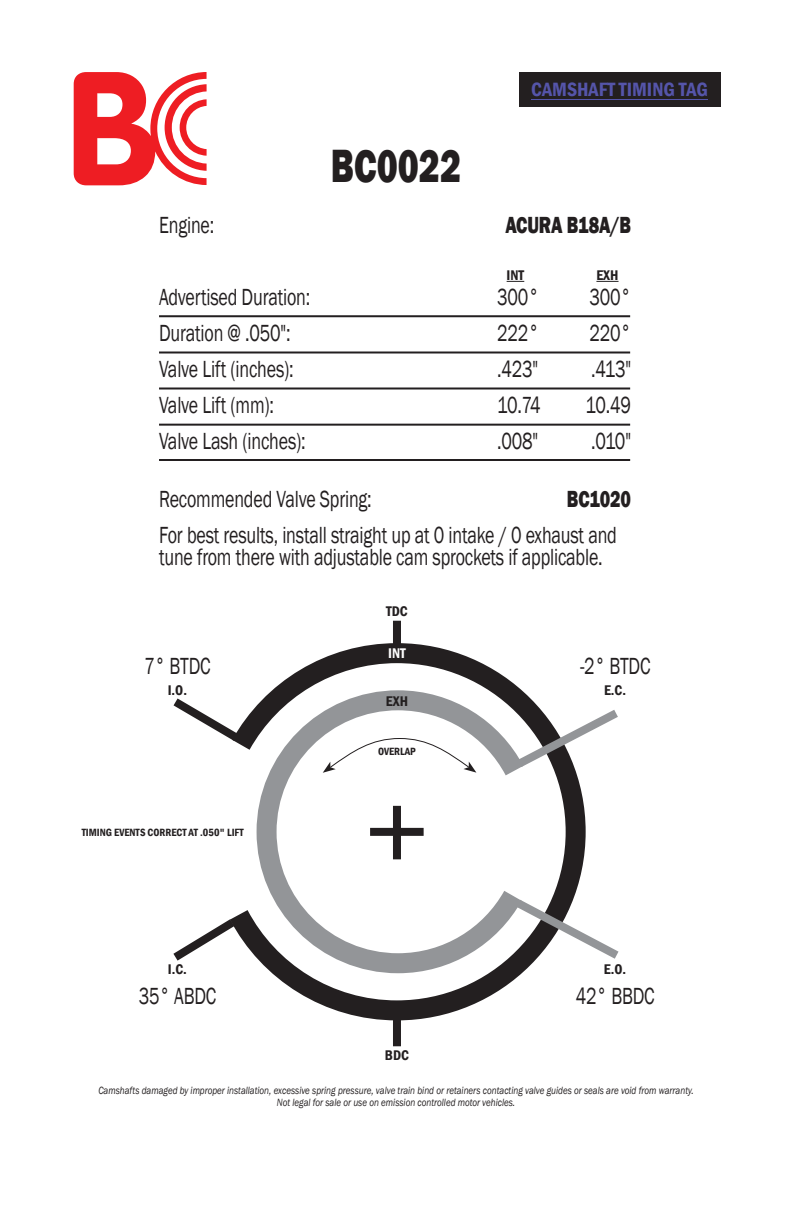
<style>
.page{position:relative;width:793px;height:1224px;background:#fff}
.page>*{position:absolute;margin:0;border:0;box-sizing:border-box;transform-origin:0 0}
.t1{font:800 48px "Franklin Gothic";color:#231f20;scale:.75 1}
.t2{font:24px/22px "Franklin Gothic";letter-spacing:-.01em;color:#231f20;scale:.75 1}
.t3{font:800 24px "Franklin Gothic";letter-spacing:-.01em;color:#231f20;scale:.75 1}
.t4{font:600 condensed 19.8px "Franklin Gothic";color:#55a}
.t5{font:600 condensed 14.4px "Franklin Gothic";color:#231f20}
.t6{font:600 condensed 14.4px "Franklin Gothic";color:#fdfdfd}
.t7{font:italic 10.8px "Franklin Gothic";color:#231f20;scale:.83 1}
.t8{font:600 condensed 10.8px "Franklin Gothic";color:#231f20}
</style>
<div class="page">
<div style="left:393px;top:621px;width:8px;height:34px;background:#231f20"></div>
<svg style="left:243px;top:643px;width:343px;height:378px"></svg>
<svg style="left:173px;top:691px;width:73px;height:58px"></svg>
<svg style="left:173px;top:912px;width:70px;height:49px"></svg>
<svg style="left:246px;top:680px;width:295px;height:303px"></svg>
<svg style="left:507px;top:892px;width:112px;height:74px"></svg>
<svg style="left:509px;top:703px;width:109px;height:71px"></svg>
<svg style="left:323px;top:738px;width:153px;height:35px"></svg>
<div style="left:393px;top:806px;width:8px;height:53px;background:#231f20"></div>
<div style="left:393px;top:1012px;width:8px;height:34px;background:#231f20"></div>
<div style="left:370px;top:828px;width:54px;height:8px;background:#231f20"></div>
<svg style="left:506px;top:281px;width:18px;height:1px"></svg>
<svg style="left:596px;top:281px;width:22px;height:1px"></svg>
<hr style="left:159px;top:459px;width:471px;height:2px;background:#231f20">
<hr style="left:159px;top:315px;width:471px;height:2px;background:#231f20">
<hr style="left:159px;top:352px;width:471px;height:2px;background:#231f20">
<hr style="left:159px;top:388px;width:471px;height:2px;background:#231f20">
<hr style="left:159px;top:424px;width:471px;height:2px;background:#231f20">
<svg style="left:74px;top:72px;width:133px;height:113px"></svg>
<div style="left:519px;top:72px;width:201px;height:35px;background:#231f20"></div>
<hr style="left:531px;top:99px;width:177px;height:1px;background:#55a">
<p class="t1" style="left:331px;top:135px;width:175px">BC0022</p>
<p class="t4" style="left:531px;top:76px;width:178px">CAMSHAFT TIMING TAG</p>
<p class="t2" style="left:159px;top:215px;width:75px">Engine:</p>
<p class="t3" style="left:505px;top:210px;width:169px">ACURA B18A/B</p>
<p class="t5" style="left:506px;top:266px;width:19px">INT</p>
<p class="t5" style="left:596px;top:266px;width:24px">EXH</p>
<p class="t2" style="left:159px;top:287px;width:203px">Advertised Duration:</p>
<p class="t2" style="left:497px;top:287px;width:57px">300°</p>
<p class="t2" style="left:589px;top:287px;width:57px">300°</p>
<p class="t2" style="left:159px;top:323px;width:177px">Duration @ .050":</p>
<p class="t2" style="left:497px;top:323px;width:57px">222°</p>
<p class="t2" style="left:589px;top:323px;width:57px">220°</p>
<p class="t2" style="left:159px;top:359px;width:181px">Valve Lift (inches):</p>
<p class="t2" style="left:497px;top:359px;width:56px">.423"</p>
<p class="t2" style="left:591px;top:359px;width:55px">.413"</p>
<p class="t2" style="left:159px;top:395px;width:155px">Valve Lift (mm):</p>
<p class="t2" style="left:497px;top:395px;width:59px">10.74</p>
<p class="t2" style="left:585px;top:395px;width:62px">10.49</p>
<p class="t2" style="left:159px;top:431px;width:197px">Valve Lash (inches):</p>
<p class="t2" style="left:497px;top:431px;width:56px">.008"</p>
<p class="t2" style="left:591px;top:431px;width:55px">.010"</p>
<p class="t2" style="left:159px;top:489px;width:285px">Recommended Valve Spring:</p>
<p class="t3" style="left:567px;top:484px;width:87px">BC1020</p>
<p class="t2" style="left:159px;top:525px;width:612px">For best results, install straight up at 0 intake / 0 exhaust and tune from there with adjustable cam sprockets if applicable.</p>
<p class="t5" style="left:386px;top:602px;width:23px">TDC</p>
<p class="t2" style="left:144px;top:656px;width:90px">7° BTDC</p>
<p class="t6" style="left:388px;top:643px;width:19px">INT</p>
<p class="t2" style="left:580px;top:656px;width:96px">-2° BTDC</p>
<p class="t5" style="left:168px;top:680px;width:21px">I.O.</p>
<p class="t5" style="left:386px;top:691px;width:24px">EXH</p>
<p class="t5" style="left:604px;top:680px;width:24px">E.C.</p>
<p class="t8" style="left:378px;top:744px;width:39px">OVERLAP</p>
<p class="t8" style="left:82px;top:825px;width:163px">TIMING EVENTS CORRECT AT .050" LIFT</p>
<p class="t5" style="left:168px;top:959px;width:21px">I.C.</p>
<p class="t5" style="left:604px;top:959px;width:24px">E.O.</p>
<p class="t2" style="left:139px;top:985px;width:105px">35° ABDC</p>
<p class="t2" style="left:576px;top:985px;width:106px">42° BBDC</p>
<p class="t5" style="left:385px;top:1046px;width:26px">BDC</p>
<p class="t7" style="left:98px;top:1083px;width:719px">Camshafts damaged by improper installation, excessive spring pressure, valve train bind or retainers contacting valve guides or seals are void from warranty.</p>
<p class="t7" style="left:277px;top:1095px;width:288px">Not legal for sale or use on emission controlled motor vehicles.</p>
</div>
